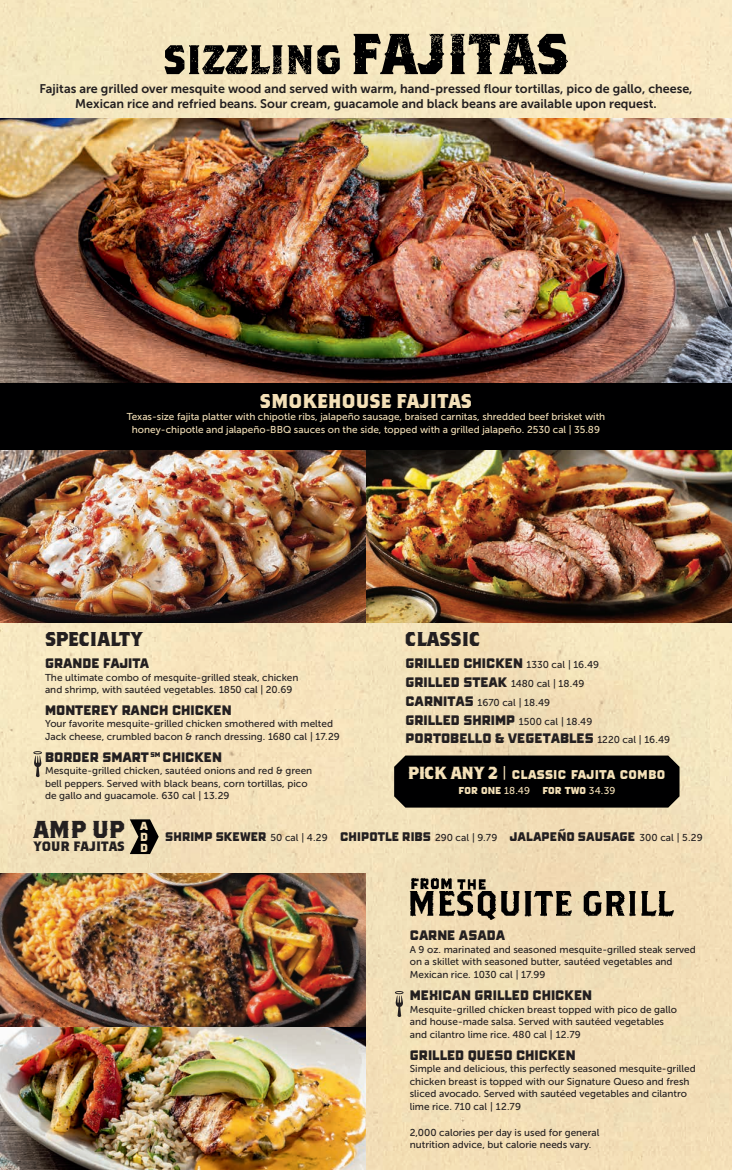
<style>
.page{position:relative;width:732px;height:1170px;background:#fff}
.page>*{position:absolute;margin:0;border:0;box-sizing:border-box;transform-origin:0 0}
.t1{font:24.5px "Border Crunchy";color:#231f20}
.t2{font:20px "Border Bold er";color:#f4e0b7}
.t3{font:20px "Border Bold er";color:#231f20}
.t4{font:15px "Borgstrand Pro";letter-spacing:-.03em;color:#f4e0b7}
.t5{font:13.75px/18.8px "Border Sansgria";color:#231f20}
.t6{font:13.75px/10.9px "Borgstrand Pro";color:#f4e0b7;text-align:justify}
.t7{font:13.62px "Border Bold er";color:#231f20}
.t8{font:12.5px/15px "Museo Sans 700";color:#231f20;text-align:center}
.t9{font:12.5px "Border Sansgria";color:#231f20}
.t10{font:11.88px "Borgstrand Pro";letter-spacing:-.05em;color:#f4e0b7}
.t11{font:10px/12.5px "Museo Sans 500";color:#231f20}
.t12{font:10px/12.5px "Museo Sans 500";color:#f4e0b7;text-align:center}
.s1{font-family:"Museo Sans 500";font-size:10px}
.s2{font-family:"Border Sansgria";font-size:13.75px}
.s3{font-family:"Border Crunchy";font-size:17.5px}
</style>
<div class="page">
<img style="left:0;top:0;width:731px;height:1170px">
<img style="left:0;top:79px;width:1px;height:170px">
<img style="left:0;top:873px;width:366px;height:297px">
<img style="left:0;top:449px;width:731px;height:174px">
<div style="left:0;top:366px;width:731px;height:83px;background:#000001"></div>
<img style="left:0;top:118px;width:731px;height:264px">
<svg style="left:33px;top:751px;width:9px;height:26px"></svg>
<img style="left:164px;top:34px;width:404px;height:40px">
<div style="left:394px;top:756px;width:285px;height:52px;background:#000001"></div>
<img style="left:406px;top:891px;width:267px;height:29px">
<img style="left:405px;top:877px;width:40px;height:14px">
<img style="left:445px;top:873px;width:52px;height:18px">
<svg style="left:395px;top:991px;width:8px;height:26px"></svg>
<svg style="left:130px;top:819px;width:29px;height:35px"></svg>
<p class="t8" style="left:39px;top:82px;width:654px">Fajitas are grilled over mesquite wood and served with warm, hand-pressed flour tortillas, pico de gallo, cheese,<br>Mexican rice and refried beans. Sour cream, guacamole and black beans are available upon request.</p>
<h2 class="t2" style="left:260px;top:387px;width:214px">SMOKEHOUSE FAJITAS</h2>
<p class="t12" style="left:127px;top:411px;width:480px">Texas-size fajita platter with chipotle ribs, jalapeño sausage, braised carnitas, shredded beef brisket with honey-chipotle and jalapeño-BBQ sauces on the side, topped with a grilled jalapeño. 2530 cal | 35.89</p>
<h2 class="t3" style="left:45px;top:626px;width:99px">SPECIALTY</h2>
<h3 class="t5" style="left:45px;top:653px;width:106px">GRANDE FAJITA</h3>
<p class="t11" style="left:45px;top:671px;width:255px">The ultimate combo of mesquite-grilled steak, chicken and shrimp, with sautéed vegetables. 1850 cal | 20.69</p>
<h3 class="t5" style="left:45px;top:700px;width:188px">MONTEREY RANCH CHICKEN</h3>
<p class="t11" style="left:45px;top:718px;width:296px">Your favorite mesquite-grilled chicken smothered with melted<br>Jack cheese, crumbled bacon &amp; ranch dressing. 1680 cal | 17.29</p>
<h3 class="t5" style="left:45px;top:747px;width:178px">BORDER SMART <sup>SM</sup> CHICKEN</h3>
<p class="t11" style="left:45px;top:764px;width:268px">Mesquite-grilled chicken, sautéed onions and red &amp; green bell peppers. Served with black beans, corn tortillas, pico de gallo and guacamole. 630 cal | 13.29</p>
<h2 class="t3" style="left:405px;top:626px;width:76px">CLASSIC</h2>
<h3 class="t5" style="left:405px;top:653px;width:195px">GRILLED CHICKEN <span class="s1">1330 cal | 16.49</span></h3>
<p class="t11" style="left:405px;top:674px;width:180px;line-height:18.8px"><span class="s2">GRILLED STEAK</span> 1480 cal | 18.49<br><span class="s2">CARNITAS</span> 1670 cal | 18.49</p>
<h3 class="t5" style="left:405px;top:710px;width:266px">GRILLED SHRIMP <span class="s1">1500 cal | 18.49<br></span>PORTOBELLO &amp; VEGETABLES <span class="s1">1220 cal | 16.49</span></h3>
<h3 class="t4" style="left:407px;top:764px;width:259px"><span class="s3">PICK ANY 2 |</span> CLASSIC FAJITA COMBO</h3>
<p class="t10" style="left:458px;top:782px;width:159px">FOR ONE <span class="s1">18.49</span> FOR TWO <span class="s1">34.39</span></p>
<h1 class="t1" style="left:34px;top:813px;width:92px">AMP UP</h1>
<p class="t9" style="left:165px;top:828px;width:538px">SHRIMP SKEWER <span class="s1">50 cal | 4.29</span> CHIPOTLE RIBS <span class="s1">290 cal | 9.79</span> JALAPEÑO SAUSAGE <span class="s1">300 cal | 5.29</span></p>
<h3 class="t7" style="left:34px;top:837px;width:93px">YOUR FAJITAS</h3>
<h3 class="t6" style="left:140px;top:820px;width:10px">A D D</h3>
<h3 class="t5" style="left:409px;top:926px;width:97px">CARNE ASADA</h3>
<p class="t11" style="left:409px;top:943px;width:287px">A 9 oz. marinated and seasoned mesquite-grilled steak served on a skillet with seasoned butter, sautéed vegetables and<br>Mexican rice. 1030 cal | 17.99</p>
<h3 class="t5" style="left:409px;top:985px;width:184px">MEXICAN GRILLED CHICKEN</h3>
<p class="t11" style="left:409px;top:1003px;width:268px">Mesquite-grilled chicken breast topped with pico de gallo and house-made salsa. Served with sautéed vegetables and cilantro lime rice. 480 cal | 12.79</p>
<h3 class="t5" style="left:409px;top:1045px;width:167px">GRILLED QUESO CHICKEN</h3>
<p class="t11" style="left:409px;top:1063px;width:287px">Simple and delicious, this perfectly seasoned mesquite-grilled chicken breast is topped with our Signature Queso and fresh sliced avocado. Served with sautéed vegetables and cilantro lime rice. 710 cal | 12.79</p>
<p class="t11" style="left:409px;top:1126px;width:191px;line-height:12px">2,000 calories per day is used for general nutrition advice, but calorie needs vary.</p>
</div>
